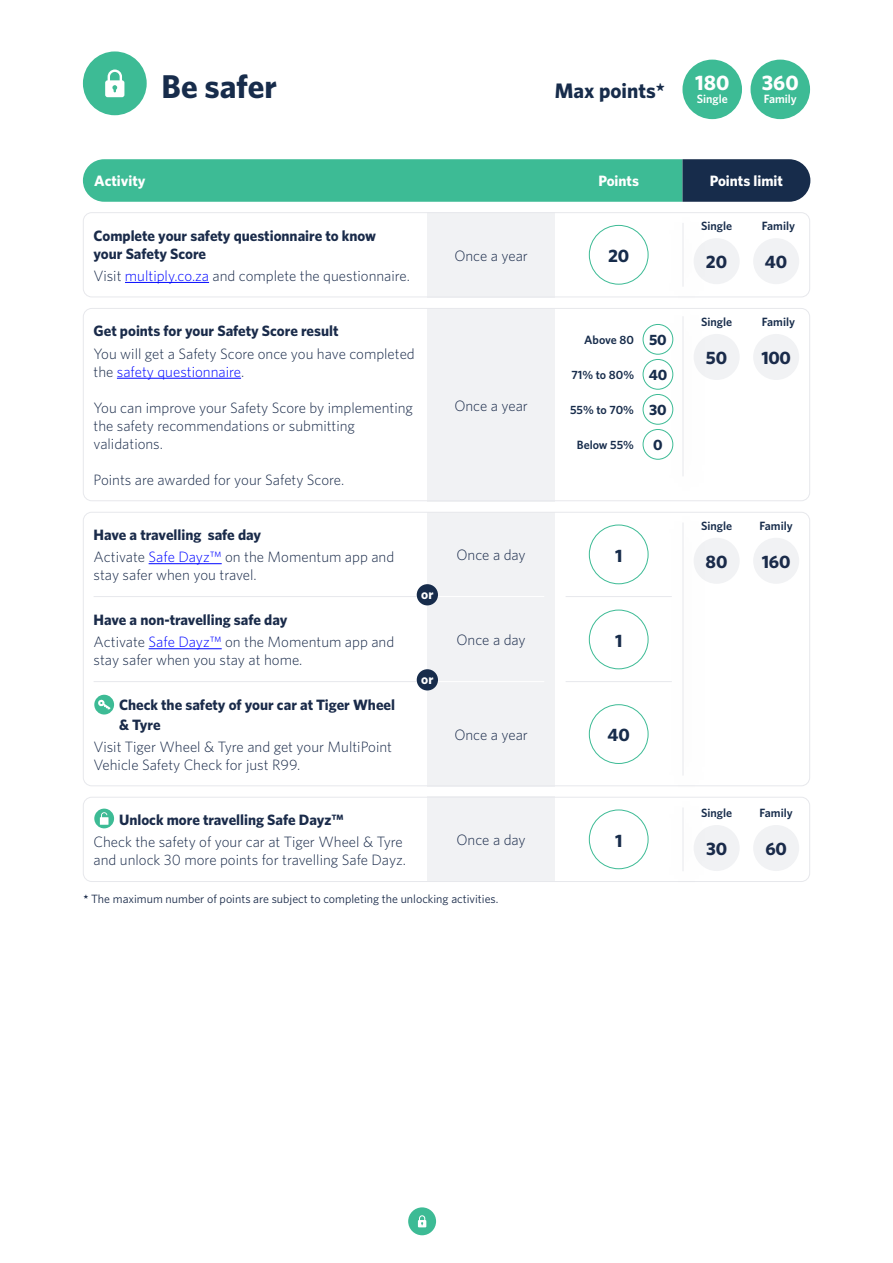
<style>
.page{position:relative;width:893px;height:1263px;background:#fff}
.page>*{position:absolute;margin:0;border:0;box-sizing:border-box;transform-origin:0 0}
.t1{font:700 33px "Whitney";color:#172c4b}
.t2{font:700 21px "Whitney";color:#172c4b}
.t3{font:700 21px "Whitney";color:#fff}
.t4{font:700 18px "Whitney";color:#1a2b4a}
.t5{font:700 18px "Whitney";color:#172c4b}
.t6{font:300 15px/18px "Whitney";color:#1a2b4a}
.t7{font:700 15px/18px "Whitney";color:#1a2b4a}
.t8{font:700 15px "Whitney";color:#fff}
.t9{font:700 15px "Whitney";color:#172c4b}
.t10{font:700 13.5px "Whitney";color:#fff}
.t11{font:600 12px "Whitney";color:#172c4b}
.t12{font:12px "Whitney";color:#1a2b4a}
.t13{font:600 12px "Whitney";color:#fff}
.s1{color:#0006ff}
.s2{font-weight:700}
.s3{font-weight:700;font-size:15px}
.s4{font-weight:600}
</style>
<div class="page">
<div style="left:83px;top:51px;width:64px;height:64px;background:#3dbb95;border-radius:50%"></div>
<svg style="left:105px;top:70px;width:19px;height:27px"></svg>
<div style="left:427px;top:212px;width:128px;height:85px;background:#f1f2f4"></div>
<div style="left:427px;top:308px;width:128px;height:193px;background:#f1f2f4"></div>
<svg style="left:83px;top:159px;width:727px;height:43px;background:#3aa48a"></svg>
<div style="left:83px;top:308px;width:727px;height:193px;border:1px solid #e7e8ec;border-radius:9px"></div>
<div style="left:83px;top:212px;width:727px;height:85px;border:1px solid #e7e8ec;border-radius:9px"></div>
<hr style="left:125px;top:282px;width:84px;height:1px;background:#0006ff">
<hr style="left:117px;top:378px;width:124px;height:1px;background:#0006ff">
<div style="left:694px;top:238px;width:46px;height:46px;background:#f1f2f4;border-radius:50%"></div>
<div style="left:753px;top:238px;width:46px;height:46px;background:#f1f2f4;border-radius:50%"></div>
<div style="left:694px;top:334px;width:46px;height:46px;background:#f1f2f4;border-radius:50%"></div>
<div style="left:753px;top:334px;width:46px;height:46px;background:#f1f2f4;border-radius:50%"></div>
<div style="left:668px;top:307px;width:38px;height:187px;background:#d1d3d4;opacity:.75"></div>
<hr style="left:683px;top:316px;width:1px;height:160px;background:#e7e8ec">
<div style="left:668px;top:214px;width:38px;height:91px;background:#d1d3d4;opacity:.75"></div>
<hr style="left:683px;top:223px;width:1px;height:64px;background:#e7e8ec">
<div style="left:682px;top:60px;width:60px;height:59px;background:#3dbb95;border-radius:50%"></div>
<div style="left:750px;top:60px;width:60px;height:59px;background:#3dbb95;border-radius:50%"></div>
<div style="left:408px;top:1207px;width:28px;height:28px;background:#3dbb95;border-radius:50%"></div>
<svg style="left:418px;top:1215px;width:8px;height:12px"></svg>
<div style="left:427px;top:512px;width:128px;height:274px;background:#f1f2f4"></div>
<hr style="left:149px;top:563px;width:73px;height:1px;background:#0006ff">
<hr style="left:149px;top:648px;width:73px;height:1px;background:#0006ff">
<div style="left:694px;top:538px;width:46px;height:46px;background:#f1f2f4;border-radius:50%"></div>
<div style="left:753px;top:538px;width:46px;height:46px;background:#f1f2f4;border-radius:50%"></div>
<div style="left:589px;top:225px;width:59px;height:60px;border:1px solid #3dbb95;border-radius:50%"></div>
<div style="left:643px;top:324px;width:30px;height:31px;border:1px solid #3dbb95;border-radius:50%"></div>
<div style="left:643px;top:394px;width:30px;height:31px;border:1px solid #3dbb95;border-radius:50%"></div>
<div style="left:643px;top:359px;width:30px;height:31px;border:1px solid #3dbb95;border-radius:50%"></div>
<div style="left:643px;top:429px;width:30px;height:31px;border:1px solid #3dbb95;border-radius:50%"></div>
<div style="left:589px;top:525px;width:59px;height:59px;border:1px solid #3dbb95;border-radius:50%"></div>
<div style="left:589px;top:809px;width:59px;height:60px;border:1px solid #3dbb95;border-radius:50%"></div>
<div style="left:589px;top:610px;width:59px;height:59px;border:1px solid #3dbb95;border-radius:50%"></div>
<div style="left:589px;top:704px;width:59px;height:60px;border:1px solid #3dbb95;border-radius:50%"></div>
<div style="left:668px;top:513px;width:38px;height:280px;background:#fefefe"></div>
<hr style="left:683px;top:522px;width:1px;height:253px;background:#e7e8ec">
<hr style="left:566px;top:596px;width:105px;height:1px;background:#e7e8ec">
<hr style="left:566px;top:681px;width:105px;height:1px;background:#e7e8ec">
<hr style="left:94px;top:596px;width:322px;height:1px;background:#e7e8ec">
<hr style="left:94px;top:681px;width:322px;height:1px;background:#e7e8ec">
<hr style="left:438px;top:596px;width:106px;height:1px;background:#fff">
<hr style="left:438px;top:681px;width:106px;height:1px;background:#fff">
<div style="left:417px;top:584px;width:21px;height:21px;background:#172c4b;border-radius:50%"></div>
<div style="left:417px;top:669px;width:21px;height:21px;background:#172c4b;border-radius:50%"></div>
<div style="left:94px;top:695px;width:20px;height:19px;background:#3dbb95;border-radius:50%"></div>
<svg style="left:98px;top:699px;width:12px;height:10px"></svg>
<div style="left:94px;top:809px;width:20px;height:19px;background:#3dbb95;border-radius:50%"></div>
<svg style="left:100px;top:812px;width:9px;height:13px"></svg>
<div style="left:427px;top:797px;width:128px;height:85px;background:#f1f2f4"></div>
<div style="left:83px;top:797px;width:727px;height:85px;border:1px solid #e7e8ec;border-radius:9px"></div>
<div style="left:694px;top:825px;width:46px;height:46px;background:#f1f2f4;border-radius:50%"></div>
<div style="left:753px;top:825px;width:46px;height:46px;background:#f1f2f4;border-radius:50%"></div>
<div style="left:668px;top:798px;width:38px;height:91px;background:#d1d3d4;opacity:.75"></div>
<hr style="left:683px;top:807px;width:1px;height:64px;background:#e7e8ec">
<h1 class="t1" style="left:161px;top:64px;width:117px">Be safer</h1>
<h2 class="t2" style="left:555px;top:76px;width:111px">Max points*</h2>
<h2 class="t3" style="left:695px;top:69px;width:36px">180</h2>
<h2 class="t3" style="left:762px;top:69px;width:38px">360</h2>
<p class="t13" style="left:697px;top:91px;width:33px">Single</p>
<p class="t13" style="left:764px;top:91px;width:35px">Family</p>
<p class="t8" style="left:94px;top:171px;width:53px">Activity</p>
<p class="t8" style="left:598px;top:171px;width:42px">Points</p>
<p class="t8" style="left:710px;top:171px;width:75px">Points limit</p>
<p class="t7" style="left:94px;top:226px;width:284px">Complete your safety questionnaire to know your Safety Score</p>
<p class="t6" style="left:94px;top:266px;width:318px">Visit <span class="s1">multiply.co.za</span> and complete the questionnaire.</p>
<p class="t7" style="left:94px;top:322px;width:246px">Get points for your Safety Score result</p>
<p class="t6" style="left:94px;top:344px;width:323px">You will get a Safety Score once you have completed the <span class="s1">safety questionnaire</span>.</p>
<p class="t6" style="left:94px;top:398px;width:321px">You can improve your Safety Score by implementing the safety recommendations or submitting validations.</p>
<p class="t6" style="left:94px;top:470px;width:252px">Points are awarded for your Safety Score.</p>
<p class="t6" style="left:94px;top:523px;width:302px;line-height:22.2px"><span class="s2">Have a travelling safe day<br></span>Activate <span class="s1">Safe Dayz™</span> on the Momentum app and</p>
<p class="t6" style="left:94px;top:565px;width:165px">stay safer when you travel.</p>
<p class="t6" style="left:94px;top:608px;width:302px;line-height:22.2px"><span class="s2">Have a non-travelling safe day<br></span>Activate <span class="s1">Safe Dayz™</span> on the Momentum app and</p>
<p class="t6" style="left:94px;top:650px;width:210px">stay safer when you stay at home.</p>
<p class="t7" style="left:119px;top:695px;width:277px;line-height:19.5px">Check the safety of your car at Tiger Wheel &amp; Tyre</p>
<p class="t6" style="left:94px;top:737px;width:300px">Visit Tiger Wheel &amp; Tyre and get your MultiPoint<br>Vehicle Safety Check for just R99.</p>
<p class="t10" style="left:421px;top:585px;width:14px">or</p>
<p class="t10" style="left:421px;top:670px;width:14px">or</p>
<p class="t6" style="left:454px;top:246px;width:75px">Once a year</p>
<p class="t6" style="left:454px;top:396px;width:75px">Once a year</p>
<p class="t6" style="left:456px;top:546px;width:71px">Once a day</p>
<p class="t6" style="left:456px;top:631px;width:71px">Once a day</p>
<p class="t6" style="left:454px;top:725px;width:75px">Once a year</p>
<p class="t5" style="left:608px;top:244px;width:23px">20</p>
<p class="t11" style="left:584px;top:332px;width:84px">Above 80 <span class="s3">50</span></p>
<p class="t11" style="left:571px;top:367px;width:97px">71% to 80% <span class="s3">40</span></p>
<p class="t11" style="left:570px;top:402px;width:98px">55% to 70% <span class="s3">30</span></p>
<p class="t11" style="left:577px;top:437px;width:59px">Below 55%</p>
<p class="t9" style="left:653px;top:435px;width:11px">0</p>
<p class="t5" style="left:615px;top:543px;width:9px">1</p>
<p class="t5" style="left:615px;top:628px;width:9px">1</p>
<p class="t5" style="left:607px;top:723px;width:24px">40</p>
<p class="t11" style="left:701px;top:218px;width:33px">Single</p>
<p class="t11" style="left:762px;top:218px;width:35px">Family</p>
<p class="t4" style="left:706px;top:250px;width:23px">20</p>
<p class="t4" style="left:765px;top:250px;width:24px">40</p>
<p class="t11" style="left:701px;top:314px;width:33px">Single</p>
<p class="t11" style="left:762px;top:314px;width:35px">Family</p>
<p class="t4" style="left:706px;top:346px;width:23px">50</p>
<p class="t4" style="left:761px;top:346px;width:31px">100</p>
<p class="t11" style="left:701px;top:518px;width:33px">Single</p>
<p class="t4" style="left:706px;top:550px;width:24px">80</p>
<p class="t4" style="left:762px;top:550px;width:30px">160</p>
<p class="t11" style="left:760px;top:518px;width:35px">Family</p>
<p class="t11" style="left:701px;top:805px;width:33px">Single</p>
<p class="t7" style="left:119px;top:811px;width:226px">Unlock more travelling Safe Dayz™</p>
<p class="t6" style="left:94px;top:833px;width:314px">Check the safety of your car at Tiger Wheel &amp; Tyre and unlock 30 more points for travelling Safe Dayz.</p>
<p class="t4" style="left:706px;top:837px;width:23px">30</p>
<p class="t5" style="left:615px;top:828px;width:9px">1</p>
<p class="t6" style="left:456px;top:831px;width:71px">Once a day</p>
<p class="t12" style="left:84px;top:891px;width:416px"><span class="s4">*</span> The maximum number of points are subject to completing the unlocking activities.</p>
<p class="t11" style="left:760px;top:805px;width:35px">Family</p>
<p class="t4" style="left:765px;top:837px;width:23px">60</p>
</div>
